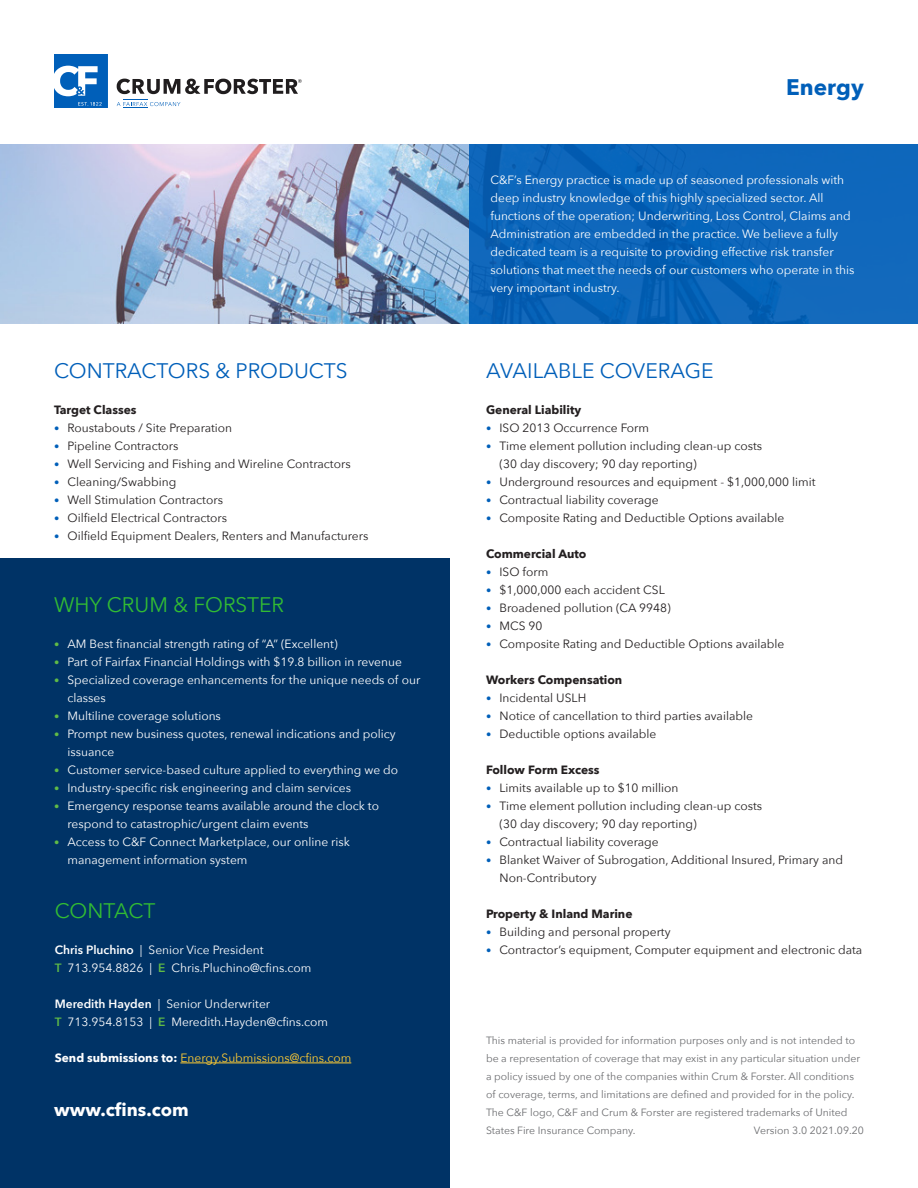
<style>
.page{position:relative;width:918px;height:1188px;background:#fff}
.page>*{position:absolute;margin:0;border:0;box-sizing:border-box;transform-origin:0 0}
.t1{font:700 22.5px "Avenir Next";letter-spacing:.005em;color:#005fb9}
.t2{font:21px "Avenir Next";color:#005fb9}
.t3{font:21px "Avenir Next";color:#32bc33}
.t4{font:700 18px "Avenir Next";color:#fff}
.t5{font:12px/18px "Avenir Next";color:#231f20}
.Paragraph{font:12px/18px "Avenir Next";color:#fff}
.Contact_copy{font:12px/18px "Avenir Next";color:#fff}
.sub-header{font:700 12px "Avenir Next";color:#231f20}
.Paragraph-2{font:12px "Avenir Next";color:#fc3}
.Legal{font:10.5px/18px "Avenir Next";color:#6c6d70}
.s1{font-size:10.5px;color:#005fb9}
.s2{font-size:10.5px;color:#60bb46}
.s3{font-weight:600}
.s4{font-weight:600;color:#60bb46}
.s5{font-weight:700;color:#fff}
</style>
<div class="page">
<div style="left:0;top:558px;width:450px;height:630px;background:#036"></div>
<svg style="left:117px;top:102px;width:63px;height:6px"></svg>
<svg style="left:54px;top:54px;width:54px;height:54px"></svg>
<svg style="left:117px;top:79px;width:185px;height:15px"></svg>
<img style="left:0;top:144px;width:470px;height:180px">
<div style="left:470px;top:144px;width:448px;height:180px;background:linear-gradient(to right,#0862b7,#1068bc)"></div>
<hr style="left:180px;top:1063px;width:171px;height:1px;background:#fc3">
<p class="t2" style="left:54px;top:353px;width:295px">CONTRACTORS &amp; PRODUCTS</p>
<p class="sub-header" style="left:54px;top:399px;width:84px">Target Classes</p>
<p class="t5" style="left:54px;top:418px;width:180px"><span class="s1">•</span> Roustabouts / Site Preparation</p>
<p class="t5" style="left:54px;top:436px;width:126px"><span class="s1">•</span> Pipeline Contractors</p>
<p class="t5" style="left:54px;top:454px;width:298px"><span class="s1">•</span> Well Servicing and Fishing and Wireline Contractors</p>
<p class="t5" style="left:54px;top:472px;width:124px"><span class="s1">•</span> Cleaning/Swabbing</p>
<p class="t5" style="left:54px;top:490px;width:171px"><span class="s1">•</span> Well Stimulation Contractors</p>
<p class="t5" style="left:54px;top:508px;width:175px"><span class="s1">•</span> Oilfield Electrical Contractors</p>
<p class="t5" style="left:54px;top:526px;width:316px"><span class="s1">•</span> Oilfield Equipment Dealers, Renters and Manufacturers</p>
<p class="t3" style="left:54px;top:587px;width:232px">WHY CRUM &amp; FORSTER</p>
<p class="Paragraph" style="left:54px;top:634px;width:285px"><span class="s2">•</span> AM Best financial strength rating of “A” (Excellent)</p>
<p class="Paragraph" style="left:54px;top:652px;width:349px"><span class="s2">•</span> Part of Fairfax Financial Holdings with $19.8 billion in revenue</p>
<p class="Paragraph" style="left:68px;top:670px;width:354px;text-indent:-14px"><span class="s2">•</span> Specialized coverage enhancements for the unique needs of our classes</p>
<p class="Paragraph" style="left:54px;top:706px;width:168px"><span class="s2">•</span> Multiline coverage solutions</p>
<p class="Paragraph" style="left:68px;top:724px;width:330px;text-indent:-14px"><span class="s2">•</span> Prompt new business quotes, renewal indications and policy issuance</p>
<p class="Paragraph" style="left:54px;top:760px;width:346px"><span class="s2">•</span> Customer service-based culture applied to everything we do</p>
<p class="Paragraph" style="left:54px;top:778px;width:299px"><span class="s2">•</span> Industry-specific risk engineering and claim services</p>
<p class="Paragraph" style="left:68px;top:796px;width:313px;text-indent:-14px"><span class="s2">•</span> Emergency response teams available around the clock to respond to catastrophic/urgent claim events</p>
<p class="Paragraph" style="left:68px;top:832px;width:284px;text-indent:-14px"><span class="s2">•</span> Access to C&amp;F Connect Marketplace, our online risk management information system</p>
<p class="t3" style="left:55px;top:893px;width:102px">CONTACT</p>
<p class="Contact_copy" style="left:55px;top:940px;width:258px"><span class="s3">Chris Pluchino</span> | Senior Vice President<br><span class="s4">T</span> 713.954.8826 | <span class="s4">E</span> Chris.Pluchino@cfins.com</p>
<p class="Contact_copy" style="left:55px;top:994px;width:275px"><span class="s3">Meredith Hayden</span> | Senior Underwriter<br><span class="s4">T</span> 713.954.8153 | <span class="s4">E</span> Meredith.Hayden@cfins.com</p>
<p class="Paragraph-2" style="left:55px;top:1048px;width:298px"><span class="s5">Send submissions to:</span> Energy.Submissions@cfins.com</p>
<p class="t4" style="left:54px;top:1094px;width:136px">www.cfins.com</p>
<p class="t1" style="left:786px;top:67px;width:79px">Energy</p>
<p class="Paragraph" style="left:490px;top:171px;width:366px">C&amp;F’s Energy practice is made up of seasoned professionals with deep industry knowledge of this highly specialized sector. All functions of the operation; Underwriting, Loss Control, Claims and Administration are embedded in the practice. We believe a fully dedicated team is a requisite to providing effective risk transfer solutions that meet the needs of our customers who operate in this very important industry.</p>
<p class="t2" style="left:486px;top:353px;width:229px">AVAILABLE COVERAGE</p>
<p class="sub-header" style="left:486px;top:399px;width:97px">General Liability</p>
<p class="t5" style="left:486px;top:418px;width:165px"><span class="s1">•</span> ISO 2013 Occurrence Form</p>
<p class="t5" style="left:500px;top:436px;width:264px;text-indent:-14px"><span class="s1">•</span> Time element pollution including clean-up costs (30 day discovery; 90 day reporting)</p>
<p class="t5" style="left:486px;top:472px;width:331px"><span class="s1">•</span> Underground resources and equipment - $1,000,000 limit</p>
<p class="t5" style="left:486px;top:490px;width:174px"><span class="s1">•</span> Contractual liability coverage</p>
<p class="t5" style="left:486px;top:508px;width:300px"><span class="s1">•</span> Composite Rating and Deductible Options available</p>
<p class="sub-header" style="left:486px;top:543px;width:102px">Commercial Auto</p>
<p class="t5" style="left:486px;top:562px;width:64px"><span class="s1">•</span> ISO form</p>
<p class="t5" style="left:486px;top:580px;width:180px"><span class="s1">•</span> $1,000,000 each accident CSL</p>
<p class="t5" style="left:486px;top:598px;width:186px"><span class="s1">•</span> Broadened pollution (CA 9948)</p>
<p class="t5" style="left:486px;top:616px;width:58px"><span class="s1">•</span> MCS 90</p>
<p class="t5" style="left:486px;top:634px;width:300px"><span class="s1">•</span> Composite Rating and Deductible Options available</p>
<p class="sub-header" style="left:486px;top:669px;width:138px">Workers Compensation</p>
<p class="t5" style="left:486px;top:688px;width:102px"><span class="s1">•</span> Incidental USLH</p>
<p class="t5" style="left:486px;top:706px;width:269px"><span class="s1">•</span> Notice of cancellation to third parties available</p>
<p class="t5" style="left:486px;top:724px;width:172px"><span class="s1">•</span> Deductible options available</p>
<p class="sub-header" style="left:486px;top:759px;width:115px">Follow Form Excess</p>
<p class="t5" style="left:486px;top:778px;width:194px"><span class="s1">•</span> Limits available up to $10 million</p>
<p class="t5" style="left:500px;top:796px;width:264px;text-indent:-14px"><span class="s1">•</span> Time element pollution including clean-up costs (30 day discovery; 90 day reporting)</p>
<p class="t5" style="left:486px;top:832px;width:174px"><span class="s1">•</span> Contractual liability coverage</p>
<p class="t5" style="left:500px;top:850px;width:345px;text-indent:-14px"><span class="s1">•</span> Blanket Waiver of Subrogation, Additional Insured, Primary and<br>Non-Contributory</p>
<p class="sub-header" style="left:486px;top:903px;width:148px">Property &amp; Inland Marine</p>
<p class="t5" style="left:486px;top:922px;width:186px"><span class="s1">•</span> Building and personal property</p>
<p class="t5" style="left:486px;top:940px;width:378px"><span class="s1">•</span> Contractor’s equipment, Computer equipment and electronic data</p>
<p class="Legal" style="left:486px;top:1031px;width:376px">This material is provided for information purposes only and is not intended to be a representation of coverage that may exist in any particular situation under a policy issued by one of the companies within Crum &amp; Forster. All conditions of coverage, terms, and limitations are defined and provided for in the policy.<br>The C&amp;F logo, C&amp;F and Crum &amp; Forster are registered trademarks of United States Fire Insurance Company.</p>
<p class="Legal" style="left:754px;top:1121px;width:112px">Version 3.0 2021.09.20</p>
</div>
